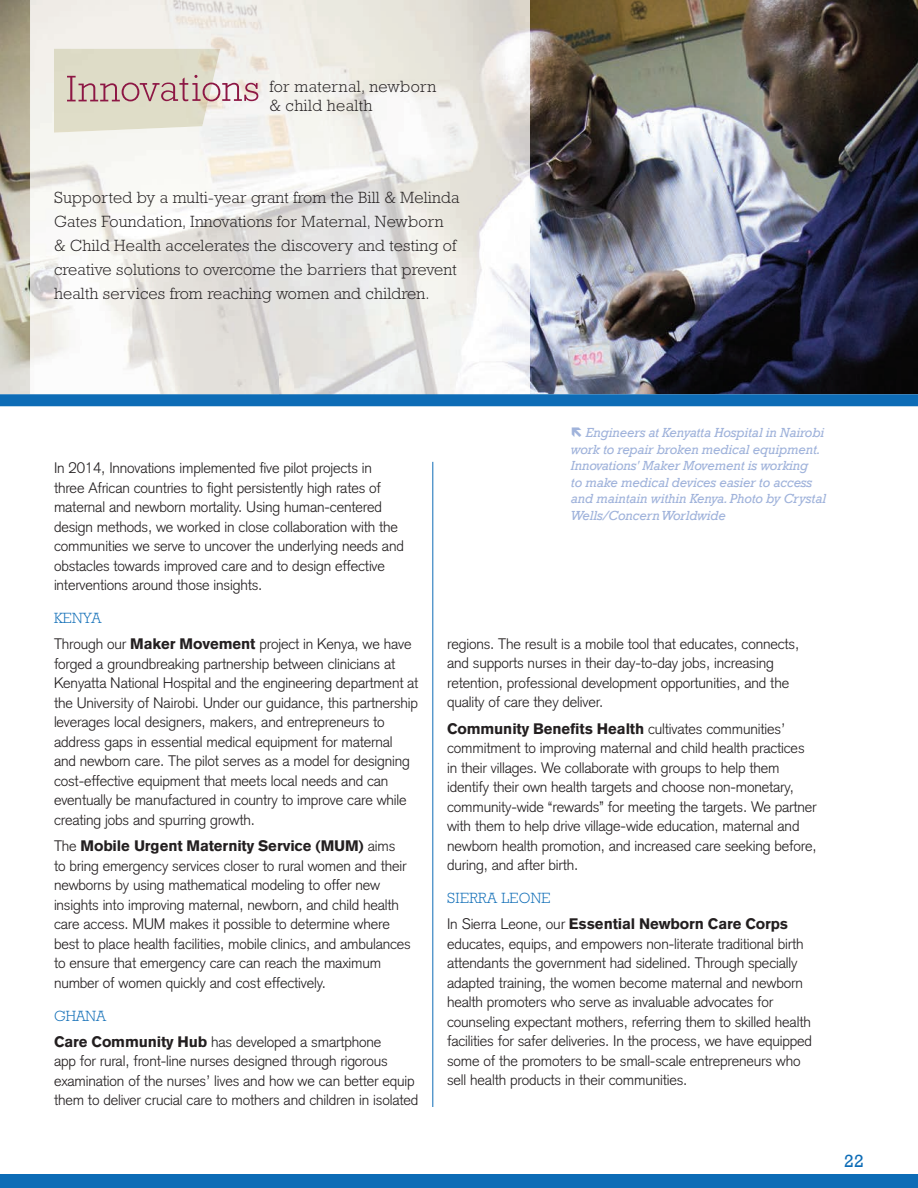
<style>
.page{position:relative;width:918px;height:1188px;background:#fff}
.page>*{position:absolute;margin:0;border:0;box-sizing:border-box;transform-origin:0 0}
.t1{font:18px "Rockwell";color:#0d6cb6}
.t2{font:300 16.5px/24px "Rockwell";letter-spacing:.01em;color:#231f20}
.t3{font:300 15px/19.5px "Akzidenz Grotesk";letter-spacing:-.01em;color:#231f20}
.t4{font:300 15px "Rockwell";letter-spacing:.02em;color:#0d6cb6}
.t5{font:italic 13.5px/16.5px "Rockwell";letter-spacing:-.01em;color:#a0b3db}
.s1{font-weight:900}
</style>
<div class="page">
<img style="left:0;top:0;width:918px;height:394px">
<img style="left:180px;top:0;width:350px;height:394px">
<div style="left:30px;top:0;width:150px;height:49px;background:#f3f0eb"></div>
<img style="left:30px;top:49px;width:50px;height:345px">
<img style="left:80px;top:133px;width:100px;height:261px">
<img style="left:54px;top:49px;width:166px;height:84px">
<svg style="left:67px;top:75px;width:191px;height:27px;background:#d2b9b4"></svg>
<div style="left:0;top:1174px;width:918px;height:14px;background:#0d6cb6"></div>
<div style="left:0;top:394px;width:918px;height:12px;background:#0d6cb6"></div>
<hr style="left:432px;top:462px;width:1px;height:645px;background:#0d6cb6">
<p class="t2" style="left:269px;top:77px;width:168px;line-height:18.8px">for maternal, newborn &amp; child health</p>
<p class="t2" style="left:54px;top:185px;width:407px">Supported by a multi-year grant from the Bill &amp; Melinda Gates Foundation, Innovations for Maternal, Newborn<br>&amp; Child Health accelerates the discovery and testing of creative solutions to overcome the barriers that prevent health services from reaching women and children.</p>
<p class="t3" style="left:54px;top:458px;width:351px">In 2014, Innovations implemented five pilot projects in three African countries to fight persistently high rates of maternal and newborn mortality. Using human-centered design methods, we worked in close collaboration with the communities we serve to uncover the underlying needs and obstacles towards improved care and to design effective interventions around those insights.</p>
<p class="t4" style="left:54px;top:610px;width:49px">KENYA</p>
<p class="t3" style="left:54px;top:635px;width:366px">Through our <span class="s1">Maker Movement</span> project in Kenya, we have forged a groundbreaking partnership between clinicians at Kenyatta National Hospital and the engineering department at the University of Nairobi. Under our guidance, this partnership leverages local designers, makers, and entrepreneurs to address gaps in essential medical equipment for maternal<br>and newborn care. The pilot serves as a model for designing cost-effective equipment that meets local needs and can eventually be manufactured in country to improve care while creating jobs and spurring growth.</p>
<p class="t3" style="left:54px;top:836px;width:358px">The <span class="s1">Mobile Urgent Maternity Service (MUM)</span> aims<br>to bring emergency services closer to rural women and their newborns by using mathematical modeling to offer new insights into improving maternal, newborn, and child health care access. MUM makes it possible to determine where best to place health facilities, mobile clinics, and ambulances to ensure that emergency care can reach the maximum number of women quickly and cost effectively.</p>
<p class="t4" style="left:54px;top:1007px;width:53px">GHANA</p>
<p class="t3" style="left:54px;top:1032px;width:366px"><span class="s1">Care Community Hub</span> has developed a smartphone<br>app for rural, front-line nurses designed through rigorous examination of the nurses’ lives and how we can better equip them to deliver crucial care to mothers and children in isolated</p>
<p class="t5" style="left:571px;top:425px;width:257px;text-indent:15px">Engineers at Kenyatta Hospital in Nairobi work to repair broken medical equipment.<br>Innovations' Maker Movement is working<br>to make medical devices easier to access and maintain within Kenya. Photo by Crystal Wells/Concern Worldwide</p>
<p class="t3" style="left:447px;top:634px;width:354px">regions. The result is a mobile tool that educates, connects, and supports nurses in their day-to-day jobs, increasing retention, professional development opportunities, and the quality of care they deliver.</p>
<p class="t3" style="left:447px;top:719px;width:371px"><span class="s1">Community Benefits Health</span> cultivates communities’ commitment to improving maternal and child health practices in their villages. We collaborate with groups to help them identify their own health targets and choose non-monetary, community-wide “rewards” for meeting the targets. We partner with them to help drive village-wide education, maternal and newborn health promotion, and increased care seeking before, during, and after birth.</p>
<p class="t4" style="left:447px;top:889px;width:105px">SIERRA LEONE</p>
<p class="t3" style="left:447px;top:914px;width:366px">In Sierra Leone, our <span class="s1">Essential Newborn Care Corps </span>educates, equips, and empowers non-literate traditional birth attendants the government had sidelined. Through specially adapted training, the women become maternal and newborn health promoters who serve as invaluable advocates for counseling expectant mothers, referring them to skilled health facilities for safer deliveries. In the process, we have equipped some of the promoters to be small-scale entrepreneurs who sell health products in their communities.</p>
<p class="t1" style="left:844px;top:1151px;width:21px">22</p>
</div>
